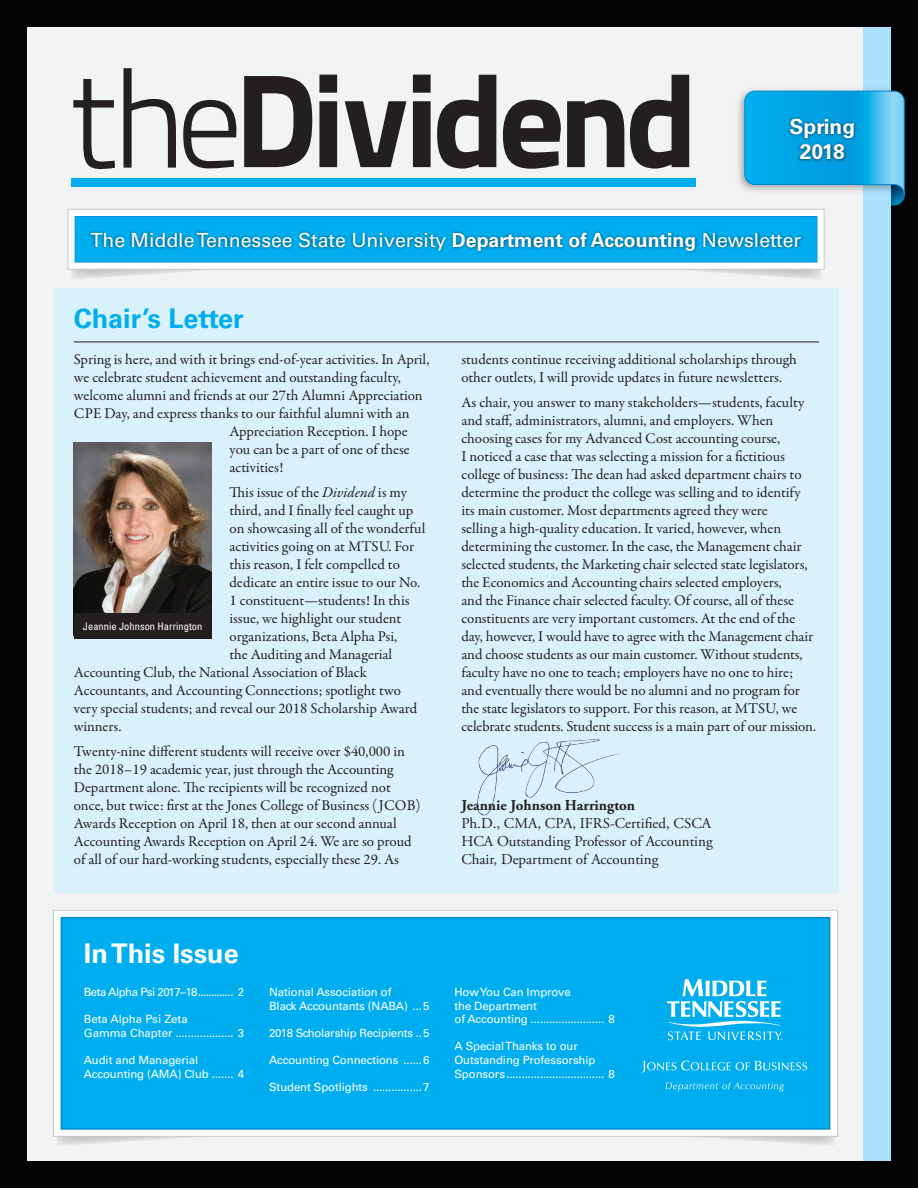
<style>
.page{position:relative;width:918px;height:1188px;background:#050505}
.page>*{position:absolute;margin:0;border:0;box-sizing:border-box;transform-origin:0 0}
.CYAN_HEADS_W_RULE{font:700 27px "Univers LT Std";color:#00aeef}
.t1{font:700 27px "Univers LT Std";color:#fff}
.t2{font:700 21px/25.2px "Univers LT Std";color:#fff;text-align:center}
.t3{font:19.5px "Univers LT Std";color:#fff}
.BODY_TEXT_2018{font:15px/18px "Garamond Premr Pro";letter-spacing:-.005em;color:#231f20}
.BODY_TEXT_KB{font:15px "Adobe Garamond Pro";color:#231f20}
.BODY_TEXT_KB-2{font:700 15px "Adobe Garamond Pro";color:#231f20}
.t4{font:11.4px/13.6px "Univers LT Std";letter-spacing:-.01em;color:#fff}
.t5{font:11.4px "Univers LT Std";letter-spacing:-.04em;color:#fff}
.t6{font:condensed 10.5px "Univers LT Std";color:#fff}
.s1{font-weight:700}
.s2{font-style:italic}
</style>
<div class="page">
<div style="left:27px;top:27px;width:864px;height:1134px;background:#f2f3f4"></div>
<div style="left:864px;top:27px;width:27px;height:1134px;background:#aae0f9"></div>
<img style="left:738px;top:83px;width:153px;height:124px">
<svg style="left:744px;top:90px;width:161px;height:116px"></svg>
<img style="left:785px;top:112px;width:75px;height:57px">
<div style="left:68px;top:209px;width:756px;height:60px;background:#fff"></div>
<div style="left:68px;top:209px;width:756px;height:60px;border:1px solid #c7c8ca"></div>
<svg style="left:69px;top:216px;width:755px;height:63px"></svg>
<img style="left:86px;top:226px;width:720px;height:31px">
<svg style="left:183px;top:100px;width:53px;height:68px"></svg>
<svg style="left:244px;top:76px;width:68px;height:91px"></svg>
<svg style="left:319px;top:75px;width:18px;height:92px;background:#3a3738"></svg>
<svg style="left:345px;top:101px;width:61px;height:66px"></svg>
<svg style="left:413px;top:75px;width:18px;height:92px;background:#3a3637"></svg>
<svg style="left:437px;top:75px;width:59px;height:94px"></svg>
<svg style="left:503px;top:100px;width:58px;height:69px"></svg>
<svg style="left:567px;top:100px;width:57px;height:67px"></svg>
<svg style="left:630px;top:75px;width:59px;height:94px"></svg>
<div style="left:71px;top:178px;width:624px;height:8px;background:#00aeef"></div>
<svg style="left:73px;top:79px;width:42px;height:90px"></svg>
<svg style="left:124px;top:68px;width:52px;height:100px"></svg>
<svg style="left:57px;top:1137px;width:135px;height:8px"></svg>
<div style="left:53px;top:910px;width:785px;height:226px;background:#fff"></div>
<div style="left:53px;top:910px;width:785px;height:227px;border:1px solid #c7c8ca"></div>
<div style="left:61px;top:917px;width:769px;height:213px;background:#00aeef"></div>
<svg style="left:642px;top:1061px;width:165px;height:12px;background:#2ebcf1"></svg>
<svg style="left:665px;top:1082px;width:173px;height:63px"></svg>
<svg style="left:667px;top:979px;width:116px;height:61px"></svg>
<div style="left:54px;top:288px;width:785px;height:605px;background:#d9f1fb"></div>
<hr style="left:74px;top:342px;width:745px;height:1px;background:#231f20">
<div style="left:74px;top:442px;width:139px;height:195px;background:#231f20;opacity:.13"></div>
<div style="left:74px;top:613px;width:138px;height:26px;background:#231f20"></div>
<img style="left:477px;top:739px;width:145px;height:77px">
<p class="t2" style="left:790px;top:114px;width:67px">Spring<br>2018</p>
<p class="t3" style="left:91px;top:229px;width:712px">The Middle Tennessee State University <span class="s1">Department of Accounting</span> Newsletter</p>
<p class="CYAN_HEADS_W_RULE" style="left:74px;top:303px;width:172px">Chair’s Letter</p>
<p class="BODY_TEXT_2018" style="left:74px;top:351px;width:357px">Spring is here, and with it brings end-of-year activities. In April,</p>
<p class="BODY_TEXT_2018" style="left:74px;top:369px;width:329px">we celebrate student achievement and outstanding faculty,</p>
<p class="BODY_TEXT_2018" style="left:74px;top:387px;width:350px">welcome alumni and friends at our 27th Alumni Appreciation</p>
<p class="BODY_TEXT_2018" style="left:74px;top:405px;width:337px">CPE Day, and express thanks to our faithful alumni with an</p>
<p class="BODY_TEXT_2018" style="left:230px;top:423px;width:180px">Appreciation Reception. I hope</p>
<p class="BODY_TEXT_2018" style="left:230px;top:441px;width:182px">you can be a part of one of these</p>
<p class="BODY_TEXT_2018" style="left:230px;top:459px;width:56px">activities!</p>
<p class="BODY_TEXT_2018" style="left:230px;top:484px;width:179px">This issue of the <span class="s2">Dividend</span> is my</p>
<p class="BODY_TEXT_2018" style="left:230px;top:502px;width:185px">third, and I finally feel caught up</p>
<p class="BODY_TEXT_2018" style="left:230px;top:520px;width:197px">on showcasing all of the wonderful</p>
<p class="BODY_TEXT_2018" style="left:230px;top:538px;width:186px">activities going on at MTSU. For</p>
<p class="BODY_TEXT_2018" style="left:230px;top:556px;width:172px">this reason, I felt compelled to</p>
<p class="BODY_TEXT_2018" style="left:230px;top:574px;width:192px">dedicate an entire issue to our No.</p>
<p class="BODY_TEXT_2018" style="left:230px;top:592px;width:182px">1 constituent—students! In this</p>
<p class="BODY_TEXT_2018" style="left:230px;top:610px;width:173px">issue, we highlight our student</p>
<p class="BODY_TEXT_2018" style="left:230px;top:628px;width:169px">organizations, Beta Alpha Psi,</p>
<p class="BODY_TEXT_2018" style="left:230px;top:646px;width:164px">the Auditing and Managerial</p>
<p class="BODY_TEXT_2018" style="left:74px;top:664px;width:295px">Accounting Club, the National Association of Black</p>
<p class="BODY_TEXT_2018" style="left:74px;top:682px;width:329px">Accountants, and Accounting Connections; spotlight two</p>
<p class="BODY_TEXT_2018" style="left:74px;top:700px;width:345px">very special students; and reveal our 2018 Scholarship Award</p>
<p class="BODY_TEXT_2018" style="left:74px;top:718px;width:49px">winners.</p>
<p class="BODY_TEXT_2018" style="left:74px;top:742px;width:348px">Twenty-nine different students will receive over $40,000 in the 2018–19 academic year, just through the Accounting Department alone. The recipients will be recognized not once, but twice: first at the Jones College of Business (JCOB)<br>Awards Reception on April 18, then at our second annual Accounting Awards Reception on April 24. We are so proud of all of our hard-working students, especially these 29. As</p>
<p class="t6" style="left:83px;top:620px;width:121px">Jeannie Johnson Harrington</p>
<p class="BODY_TEXT_2018" style="left:461px;top:351px;width:337px">students continue receiving additional scholarships through other outlets, I will provide updates in future newsletters.</p>
<p class="BODY_TEXT_2018" style="left:461px;top:394px;width:356px">As chair, you answer to many stakeholders—students, faculty and staff, administrators, alumni, and employers. When choosing cases for my Advanced Cost accounting course,<br>I noticed a case that was selecting a mission for a fictitious college of business: The dean had asked department chairs to determine the product the college was selling and to identify its main customer. Most departments agreed they were<br>selling a high-quality education. It varied, however, when determining the customer. In the case, the Management chair selected students, the Marketing chair selected state legislators, the Economics and Accounting chairs selected employers,<br>and the Finance chair selected faculty. Of course, all of these constituents are very important customers. At the end of the day, however, I would have to agree with the Management chair and choose students as our main customer. Without students, faculty have no one to teach; employers have no one to hire; and eventually there would be no alumni and no program for the state legislators to support. For this reason, at MTSU, we celebrate students. Student success is a main part of our mission.</p>
<p class="BODY_TEXT_KB-2" style="left:461px;top:796px;width:175px">Jeannie Johnson Harrington</p>
<p class="BODY_TEXT_KB" style="left:461px;top:814px;width:251px">Ph.D., CMA, CPA, IFRS-Certified, CSCA</p>
<p class="BODY_TEXT_KB" style="left:461px;top:832px;width:253px">HCA Outstanding Professor of Accounting</p>
<p class="BODY_TEXT_KB" style="left:461px;top:850px;width:198px">Chair, Department of Accounting</p>
<p class="t1" style="left:84px;top:937px;width:156px">In This Issue</p>
<p class="t5" style="left:84px;top:985px;width:162px">Beta Alpha Psi 2017–18............. 2</p>
<p class="t4" style="left:84px;top:1012px;width:162px">Beta Alpha Psi Zeta<br>Gamma Chapter ................... 3</p>
<p class="t4" style="left:84px;top:1053px;width:162px">Audit and Managerial<br>Accounting (AMA) Club ....... 4</p>
<p class="t4" style="left:269px;top:985px;width:162px">National Association of<br>Black Accountants (NABA) ...5</p>
<p class="t4" style="left:269px;top:1026px;width:162px">2018 Scholarship Recipients ..5</p>
<p class="t4" style="left:269px;top:1053px;width:162px">Accounting Connections ......6</p>
<p class="t4" style="left:269px;top:1080px;width:162px">Student Spotlights ................7</p>
<p class="t4" style="left:454px;top:985px;width:162px">How You Can Improve<br>the Department<br>of Accounting ........................ 8</p>
<p class="t4" style="left:454px;top:1040px;width:162px">A Special Thanks to our<br>Outstanding Professorship<br>Sponsors................................ 8</p>
</div>
